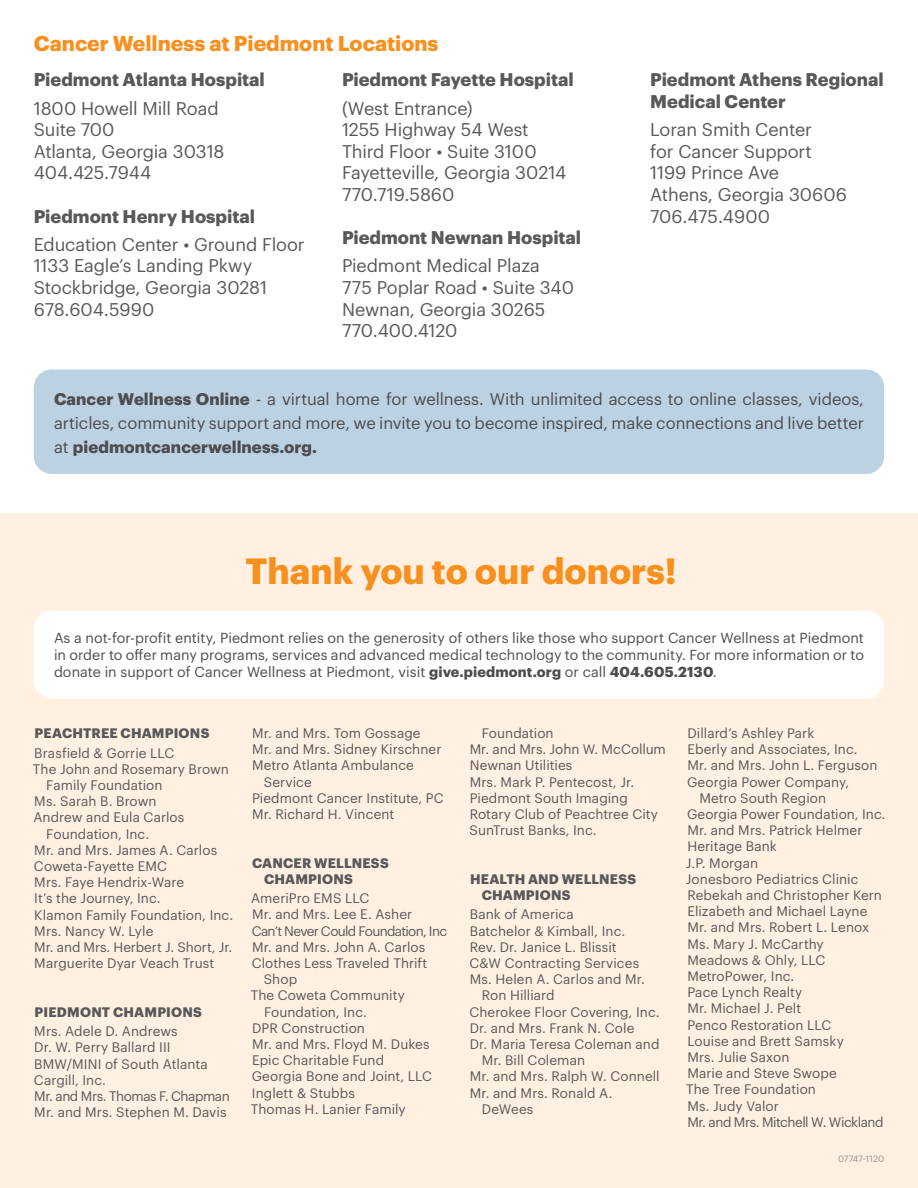
<style>
.page{position:relative;width:918px;height:1188px;background:#fff}
.page>*{position:absolute;margin:0;border:0;box-sizing:border-box;transform-origin:0 0}
.t1{font:700 35.7px "Graphik";color:#f7901e}
.t2{font:700 21px "Graphik";color:#f7901e}
.t3{font:18px/21.6px "Graphik";letter-spacing:-.005em;color:#58595b}
.t4{font:700 18px/21.6px "Graphik";color:#58595b}
.t5{font:16.5px/24px "Graphik";color:#4d4d4f;text-align:justify}
.t6{font:14.25px/17.1px "Graphik";letter-spacing:.005em;color:#4d4d4f;text-align:justify}
.t7{font:13.5px/16.2px "Graphik";letter-spacing:.005em;color:#58595b}
.t8{font:700 13.5px/16.2px "Graphik";letter-spacing:.015em;color:#58595b}
.t9{font:13.5px "Graphik";letter-spacing:-.05em;color:#58595b}
.t10{font:13.5px "Graphik";letter-spacing:-.035em;color:#58595b}
.t11{font:9px "Graphik";letter-spacing:-.005em;color:#939598}
.s1{font-weight:700}
</style>
<div class="page">
<div style="left:0;top:513px;width:918px;height:675px;background:#fff0e1"></div>
<div style="left:34px;top:611px;width:850px;height:87px;background:#fff;border-radius:18px"></div>
<div style="left:34px;top:369px;width:850px;height:105px;background:#bcd1e2;border-radius:18px"></div>
<h2 class="t2" style="left:34px;top:27px;width:406px">Cancer Wellness at Piedmont Locations</h2>
<h3 class="t4" style="left:34px;top:67px;width:233px">Piedmont Atlanta Hospital</h3>
<h3 class="t3" style="left:34px;top:96px;width:192px">1800 Howell Mill Road<br>Suite 700<br>Atlanta, Georgia 30318<br>404.425.7944</h3>
<h3 class="t4" style="left:34px;top:204px;width:223px">Piedmont Henry Hospital</h3>
<h3 class="t3" style="left:34px;top:232px;width:272px">Education Center • Ground Floor<br>1133 Eagle’s Landing Pkwy<br>Stockbridge, Georgia 30281<br>678.604.5990</h3>
<h3 class="t4" style="left:342px;top:67px;width:233px">Piedmont Fayette Hospital</h3>
<h3 class="t3" style="left:342px;top:96px;width:226px">(West Entrance)<br>1255 Highway 54 West<br>Third Floor • Suite 3100<br>Fayetteville, Georgia 30214<br>770.719.5860</h3>
<h3 class="t4" style="left:342px;top:225px;width:241px">Piedmont Newnan Hospital</h3>
<h3 class="t3" style="left:342px;top:254px;width:234px">Piedmont Medical Plaza<br>775 Poplar Road • Suite 340<br>Newnan, Georgia 30265<br>770.400.4120</h3>
<h3 class="t4" style="left:650px;top:67px;width:235px">Piedmont Athens Regional<br>Medical Center</h3>
<h3 class="t3" style="left:650px;top:117px;width:198px">Loran Smith Center<br>for Cancer Support<br>1199 Prince Ave<br>Athens, Georgia 30606<br>706.475.4900</h3>
<p class="t5" style="left:54px;top:385px;width:811px"><span class="s1">Cancer Wellness Online</span> - a virtual home for wellness. With unlimited access to online classes, videos, articles, community support and more, we invite you to become inspired, make connections and live better at <span class="s1">piedmontcancerwellness.org.</span></p>
<h1 class="t1" style="left:246px;top:543px;width:433px">Thank you to our donors!</h1>
<p class="t6" style="left:54px;top:628px;width:811px">As a not-for-profit entity, Piedmont relies on the generosity of others like those who support Cancer Wellness at Piedmont in order to offer many programs, services and advanced medical technology to the community. For more information or to donate in support of Cancer Wellness at Piedmont, visit <span class="s1">give.piedmont.org</span> or call <span class="s1">404.605.2130</span>.</p>
<p class="t8" style="left:35px;top:724px;width:176px">PEACHTREE CHAMPIONS</p>
<p class="t7" style="left:34px;top:743px;width:141px">Brasfield &amp; Gorrie LLC</p>
<p class="t7" style="left:33px;top:760px;width:198px">The John and Rosemary Brown</p>
<p class="t7" style="left:46px;top:776px;width:118px">Family Foundation</p>
<p class="t7" style="left:34px;top:792px;width:124px">Ms. Sarah B. Brown</p>
<p class="t7" style="left:33px;top:808px;width:153px">Andrew and Eula Carlos</p>
<p class="t7" style="left:46px;top:824px;width:104px">Foundation, Inc.</p>
<p class="t7" style="left:34px;top:841px;width:184px">Mr. and Mrs. James A. Carlos</p>
<p class="t7" style="left:34px;top:857px;width:135px">Coweta-Fayette EMC</p>
<p class="t7" style="left:34px;top:873px;width:151px">Mrs. Faye Hendrix-Ware</p>
<p class="t7" style="left:34px;top:889px;width:128px">It’s the Journey, Inc.</p>
<p class="t7" style="left:34px;top:905px;width:200px">Klamon Family Foundation, Inc.</p>
<p class="t7" style="left:34px;top:922px;width:121px">Mrs. Nancy W. Lyle</p>
<p class="t7" style="left:34px;top:938px;width:199px">Mr. and Mrs. Herbert J. Short, Jr.</p>
<p class="t7" style="left:34px;top:954px;width:181px">Marguerite Dyar Veach Trust</p>
<p class="t8" style="left:35px;top:1003px;width:169px">PIEDMONT CHAMPIONS</p>
<p class="t7" style="left:34px;top:1022px;width:197px">Mrs. Adele D. Andrews<br>Dr. W. Perry Ballard III<br>BMW/MINI of South Atlanta<br>Cargill, Inc.<br>Mr. and Mrs. Thomas F. Chapman<br>Mr. and Mrs. Stephen M. Davis</p>
<p class="t7" style="left:252px;top:724px;width:170px">Mr. and Mrs. Tom Gossage</p>
<p class="t7" style="left:252px;top:740px;width:191px">Mr. and Mrs. Sidney Kirschner</p>
<p class="t7" style="left:252px;top:756px;width:163px">Metro Atlanta Ambulance</p>
<p class="t7" style="left:264px;top:772px;width:50px">Service</p>
<p class="t7" style="left:252px;top:789px;width:193px">Piedmont Cancer Institute, PC</p>
<p class="t7" style="left:252px;top:805px;width:144px">Mr. Richard H. Vincent</p>
<p class="t8" style="left:264px;top:853px;width:126px;text-indent:-12px">CANCER WELLNESS<br>CHAMPIONS</p>
<p class="t7" style="left:251px;top:889px;width:120px">AmeriPro EMS LLC</p>
<p class="t7" style="left:252px;top:905px;width:162px">Mr. and Mrs. Lee E. Asher</p>
<p class="t9" style="left:252px;top:921px;width:197px">Can’t Never Could Foundation, Inc</p>
<p class="t7" style="left:252px;top:938px;width:175px">Mr. and Mrs. John A. Carlos</p>
<p class="t7" style="left:252px;top:954px;width:177px">Clothes Less Traveled Thrift</p>
<p class="t7" style="left:264px;top:970px;width:35px">Shop</p>
<p class="t7" style="left:251px;top:986px;width:156px">The Coweta Community</p>
<p class="t7" style="left:264px;top:1003px;width:104px">Foundation, Inc.</p>
<p class="t7" style="left:252px;top:1019px;width:114px">DPR Construction</p>
<p class="t7" style="left:252px;top:1035px;width:179px">Mr. and Mrs. Floyd M. Dukes</p>
<p class="t7" style="left:252px;top:1051px;width:134px">Epic Charitable Fund</p>
<p class="t7" style="left:252px;top:1067px;width:182px">Georgia Bone and Joint, LLC</p>
<p class="t7" style="left:252px;top:1084px;width:104px">Inglett &amp; Stubbs</p>
<p class="t7" style="left:251px;top:1100px;width:157px">Thomas H. Lanier Family</p>
<p class="t7" style="left:469px;top:724px;width:198px;text-indent:12px">Foundation<br>Mr. and Mrs. John W. McCollum<br>Newnan Utilities<br>Mrs. Mark P. Pentecost, Jr.<br>Piedmont South Imaging<br>Rotary Club of Peachtree City<br>SunTrust Banks, Inc.</p>
<p class="t8" style="left:482px;top:870px;width:156px;text-indent:-12px">HEALTH AND WELLNESS<br>CHAMPIONS</p>
<p class="t7" style="left:470px;top:905px;width:106px">Bank of America</p>
<p class="t7" style="left:470px;top:922px;width:157px">Batchelor &amp; Kimball, Inc.</p>
<p class="t7" style="left:470px;top:938px;width:149px">Rev. Dr. Janice L. Blissit</p>
<p class="t7" style="left:469px;top:954px;width:171px">C&amp;W Contracting Services</p>
<p class="t7" style="left:470px;top:970px;width:177px">Ms. Helen A. Carlos and Mr.</p>
<p class="t7" style="left:482px;top:986px;width:74px">Ron Hilliard</p>
<p class="t7" style="left:469px;top:1003px;width:192px">Cherokee Floor Covering, Inc.</p>
<p class="t7" style="left:470px;top:1019px;width:166px">Dr. and Mrs. Frank N. Cole</p>
<p class="t7" style="left:470px;top:1035px;width:191px">Dr. Maria Teresa Coleman and</p>
<p class="t7" style="left:482px;top:1051px;width:105px">Mr. Bill Coleman</p>
<p class="t7" style="left:470px;top:1067px;width:192px">Mr. and Mrs. Ralph W. Connell</p>
<p class="t7" style="left:470px;top:1084px;width:144px">Mr. and Mrs. Ronald A.</p>
<p class="t7" style="left:482px;top:1100px;width:53px">DeWees</p>
<p class="t7" style="left:687px;top:724px;width:128px">Dillard’s Ashley Park</p>
<p class="t7" style="left:687px;top:740px;width:172px">Eberly and Associates, Inc.</p>
<p class="t7" style="left:687px;top:756px;width:192px">Mr. and Mrs. John L. Ferguson</p>
<p class="t7" style="left:687px;top:772px;width:164px">Georgia Power Company,</p>
<p class="t7" style="left:699px;top:789px;width:128px">Metro South Region</p>
<p class="t7" style="left:687px;top:805px;width:200px">Georgia Power Foundation, Inc.</p>
<p class="t7" style="left:687px;top:821px;width:177px">Mr. and Mrs. Patrick Helmer</p>
<p class="t7" style="left:687px;top:837px;width:91px">Heritage Bank</p>
<p class="t7" style="left:686px;top:853px;width:74px">J.P. Morgan</p>
<p class="t7" style="left:686px;top:870px;width:174px">Jonesboro Pediatrics Clinic</p>
<p class="t7" style="left:687px;top:886px;width:196px">Rebekah and Christopher Kern</p>
<p class="t7" style="left:687px;top:902px;width:181px">Elizabeth and Michael Layne</p>
<p class="t7" style="left:687px;top:918px;width:183px">Mr. and Mrs. Robert L. Lenox</p>
<p class="t7" style="left:687px;top:934px;width:138px">Ms. Mary J. McCarthy</p>
<p class="t7" style="left:687px;top:951px;width:139px">Meadows &amp; Ohly, LLC</p>
<p class="t7" style="left:687px;top:967px;width:108px">MetroPower, Inc.</p>
<p class="t7" style="left:687px;top:983px;width:117px">Pace Lynch Realty</p>
<p class="t7" style="left:687px;top:999px;width:115px">Mr. Michael J. Pelt</p>
<p class="t7" style="left:687px;top:1015px;width:145px">Penco Restoration LLC</p>
<p class="t7" style="left:687px;top:1032px;width:158px">Louise and Brett Samsky</p>
<p class="t7" style="left:687px;top:1048px;width:104px">Mrs. Julie Saxon</p>
<p class="t7" style="left:687px;top:1064px;width:151px">Marie and Steve Swope</p>
<p class="t7" style="left:686px;top:1080px;width:131px">The Tree Foundation</p>
<p class="t7" style="left:687px;top:1096px;width:93px">Ms. Judy Valor</p>
<p class="t10" style="left:687px;top:1112px;width:198px">Mr. and Mrs. Mitchell W. Wickland</p>
<p class="t11" style="left:838px;top:1152px;width:47px">07747-1120</p>
</div>
